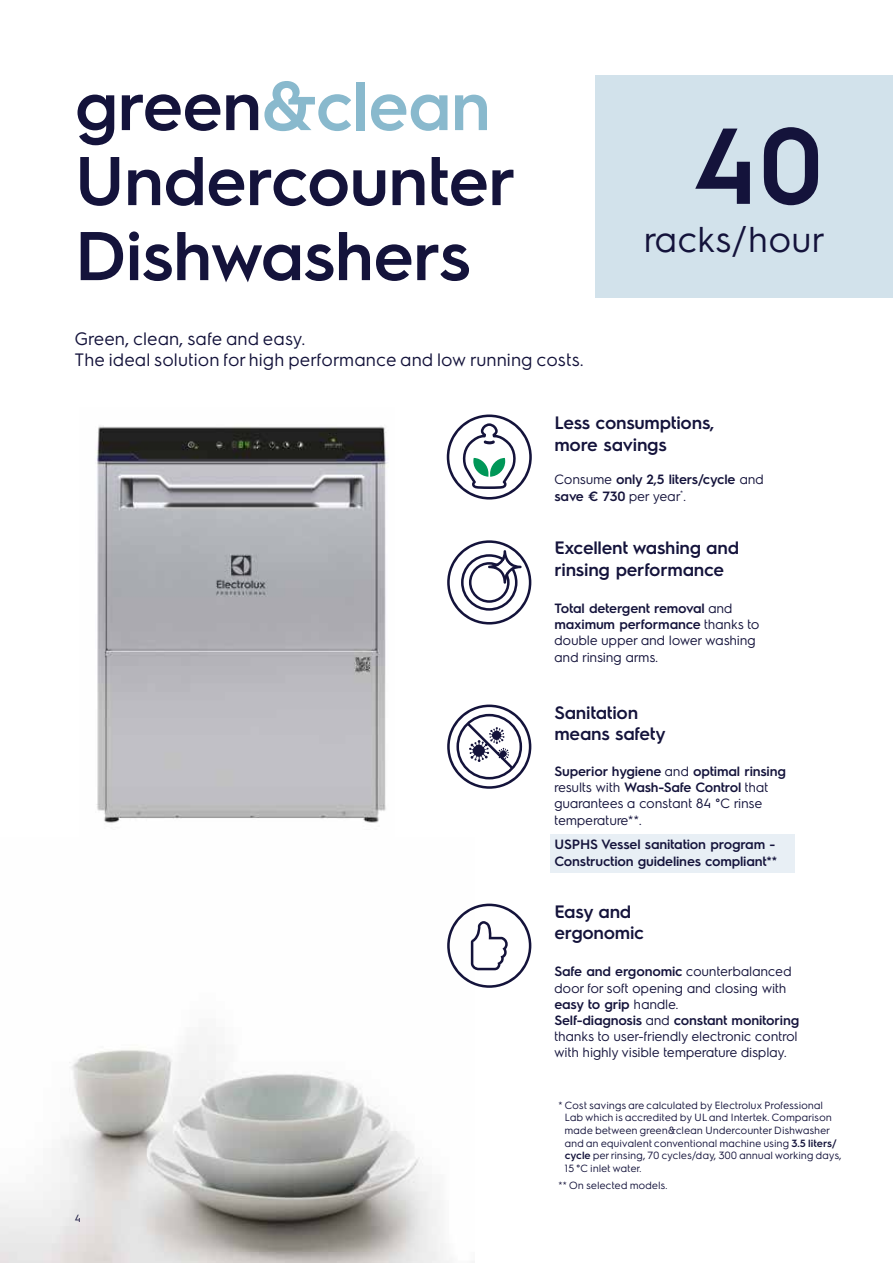
<style>
.page{position:relative;width:893px;height:1263px;background:#fff}
.page>*{position:absolute;margin:0;border:0;box-sizing:border-box;transform-origin:0 0}
.t1{font:600 108px "Electrolux Sans";color:#14133b}
.t2{font:600 69px/75px "Electrolux Sans";letter-spacing:-.015em;color:#14133b}
.t3{font:36px "Electrolux Sans";color:#14133b}
.t4{font:600 18px/21.6px "Electrolux Sans";letter-spacing:-.015em;color:#14133b}
.t5{font:18px/21px "Electrolux Sans";color:#14133b}
.t6{font:13.5px/16.2px "Electrolux Sans";letter-spacing:-.015em;color:#14133b}
.t7{font:600 13.5px/16.2px "Electrolux Sans";letter-spacing:-.015em;color:#14133b}
.t8{font:10.5px/12.6px "Electrolux Sans";color:#14133b}
.s1{color:#89b9cd}
.s2{font-weight:400}
.s3{font-weight:600}
</style>
<div class="page">
<img style="left:0;top:1044px;width:450px;height:219px">
<img style="left:96px;top:426px;width:292px;height:397px">
<svg style="left:447px;top:540px;width:84px;height:84px"></svg>
<svg style="left:447px;top:414px;width:85px;height:86px"></svg>
<svg style="left:447px;top:904px;width:84px;height:84px"></svg>
<svg style="left:447px;top:704px;width:84px;height:85px"></svg>
<div style="left:550px;top:834px;width:245px;height:38px;background:#e8eff5"></div>
<div style="left:595px;top:75px;width:298px;height:223px;background:#d2e2eb"></div>
<h2 class="t2" style="left:75px;top:64px;width:443px">green<span class="s1">&amp;clean<br></span>Undercounter<br>Dishwashers</h2>
<h3 class="t5" style="left:75px;top:327px;width:511px">Green, clean, safe and easy.<br>The ideal solution for high performance and low running costs.</h3>
<h1 class="t1" style="left:691px;top:90px;width:133px">40</h1>
<h3 class="t3" style="left:644px;top:214px;width:182px">racks/hour</h3>
<h3 class="t4" style="left:554px;top:411px;width:162px">Less consumptions, more savings</h3>
<p class="t7" style="left:554px;top:471px;width:211px"><span class="s2">Consume</span> only 2,5 liters/cycle <span class="s2">and </span>save € 730 <span class="s2">per year</span><sup>*</sup><span class="s2">.</span></p>
<h3 class="t4" style="left:554px;top:536px;width:186px">Excellent washing and rinsing performance</h3>
<p class="t6" style="left:554px;top:599px;width:207px"><span class="s3">Total detergent removal</span> and <span class="s3">maximum performance</span> thanks to double upper and lower washing and rinsing arms.</p>
<h3 class="t4" style="left:554px;top:700px;width:113px">Sanitation means safety</h3>
<p class="t6" style="left:554px;top:762px;width:233px"><span class="s3">Superior hygiene</span> and <span class="s3">optimal rinsing </span>results with <span class="s3">Wash-Safe Control</span> that guarantees a constant 84 °C rinse temperature**.</p>
<p class="t7" style="left:554px;top:836px;width:224px">USPHS Vessel sanitation program -<br>Construction guidelines compliant**</p>
<h3 class="t4" style="left:554px;top:899px;width:91px">Easy and ergonomic</h3>
<p class="t6" style="left:554px;top:962px;width:246px"><span class="s3">Safe and ergonomic</span> counterbalanced door for soft opening and closing with <span class="s3">easy to grip</span> handle.<br><span class="s3">Self-diagnosis</span> and <span class="s3">constant monitoring </span>thanks to user-friendly electronic control with highly visible temperature display.</p>
<p class="t8" style="left:75px;top:1211px;width:8px">4</p>
<p class="t8" style="left:565px;top:1098px;width:279px;text-indent:-6px">* Cost savings are calculated by Electrolux Professional Lab which is accredited by UL and Intertek. Comparison made between green&amp;clean Undercounter Dishwasher and an equivalent conventional machine using <span class="s3">3.5 liters/ cycle</span> per rinsing, 70 cycles/day, 300 annual working days, 15 °C inlet water.</p>
<p class="t8" style="left:558px;top:1178px;width:111px">** On selected models.</p>
</div>
